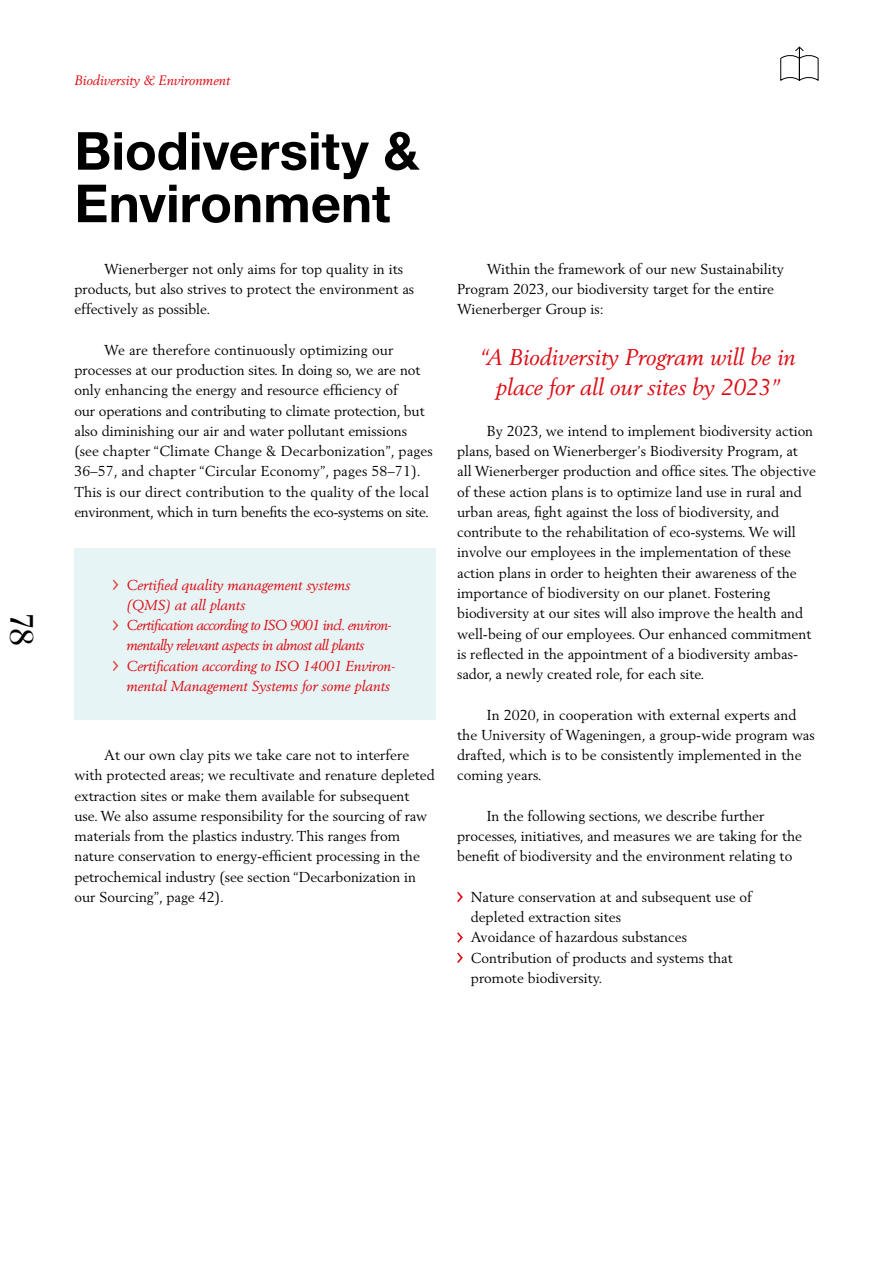
<style>
.page{position:relative;width:893px;height:1263px;background:#fff}
.page>*{position:absolute;margin:0;border:0;box-sizing:border-box;transform-origin:0 0}
.t1{font:700 52.5px/52.5px "Helvetica Neue LT Std";color:#000}
.t2{font:27.75px "Prata";color:#000}
.t3{font:italic 22.5px/30px "Berling LT";color:#dc0d15;text-align:center}
.t4{font:14.25px/20.2px "Berling LT";color:#000}
.t5{font:italic 14.25px/20.2px "Berling LT";letter-spacing:-.01em;color:#dc0d15}
.t6{font:italic 13.5px "Berling LT";color:#dc0d15}
</style>
<div class="page">
<svg style="left:457px;top:892px;width:6px;height:10px"></svg>
<svg style="left:457px;top:932px;width:6px;height:11px"></svg>
<svg style="left:457px;top:952px;width:6px;height:11px"></svg>
<div style="left:74px;top:548px;width:362px;height:172px;background:#e7f4f5"></div>
<svg style="left:113px;top:580px;width:5px;height:10px"></svg>
<svg style="left:113px;top:620px;width:5px;height:11px"></svg>
<svg style="left:113px;top:661px;width:5px;height:10px"></svg>
<svg style="left:780px;top:46px;width:39px;height:35px"></svg>
<h2 class="t2" style="left:44px;top:614px;width:33px;rotate:90deg">78</h2>
<p class="t6" style="left:74px;top:72px;width:157px">Biodiversity &amp; Environment</p>
<h1 class="t1" style="left:74px;top:124px;width:346px">Biodiversity &amp;<br>Environment</h1>
<p class="t4" style="left:74px;top:259px;width:341px;text-indent:30px">Wienerberger not only aims for top quality in its products, but also strives to protect the environment as effectively as possible.</p>
<p class="t4" style="left:74px;top:340px;width:360px;text-indent:30px">We are therefore continuously optimizing our processes at our production sites. In doing so, we are not only enhancing the energy and resource efficiency of<br>our operations and contributing to climate protection, but also diminishing our air and water pollutant emissions (see chapter “Climate Change &amp; Decarbonization”, pages 36–57, and chapter “Circular Economy”, pages 58–71).<br>This is our direct contribution to the quality of the local environment, which in turn benefits the eco-systems on site.</p>
<p class="t5" style="left:126px;top:574px;width:270px">Certified quality management systems (QMS) at all plants<br>Certification according to ISO 9001 incl. environ&shy;mentally relevant aspects in almost all plants Certification according to ISO 14001 Environ&shy;mental Management Systems for some plants</p>
<p class="t4" style="left:74px;top:745px;width:362px;text-indent:30px">At our own clay pits we take care not to interfere with protected areas; we recultivate and renature depleted extraction sites or make them available for subsequent use. We also assume responsibility for the sourcing of raw materials from the plastics industry. This ranges from nature conservation to energy-efficient processing in the petrochemical industry (see section “Decarbonization in our Sourcing”, page 42).</p>
<p class="t4" style="left:457px;top:259px;width:328px;text-indent:30px">Within the framework of our new Sustainability<br>Program 2023, our biodiversity target for the entire<br>Wienerberger Group is:</p>
<h3 class="t3" style="left:480px;top:342px;width:317px">“A Biodiversity Program will be in place for all our sites by 2023”</h3>
<p class="t4" style="left:457px;top:421px;width:360px;text-indent:30px">By 2023, we intend to implement biodiversity action plans, based on Wienerberger’s Biodiversity Program, at<br>all Wienerberger production and office sites. The objective of these action plans is to optimize land use in rural and urban areas, fight against the loss of biodiversity, and contribute to the rehabilitation of eco-systems. We will involve our employees in the implementation of these action plans in order to heighten their awareness of the importance of biodiversity on our planet. Fostering biodiversity at our sites will also improve the health and well-being of our employees. Our enhanced commitment is reflected in the appointment of a biodiversity ambas&shy;sador, a newly created role, for each site.</p>
<p class="t4" style="left:457px;top:704px;width:359px;text-indent:30px">In 2020, in cooperation with external experts and the University of Wageningen, a group-wide program was drafted, which is to be consistently implemented in the coming years.</p>
<p class="t4" style="left:457px;top:805px;width:346px;text-indent:30px">In the following sections, we describe further processes, initiatives, and measures we are taking for the benefit of biodiversity and the environment relating to</p>
<p class="t4" style="left:471px;top:886px;width:283px">Nature conservation at and subsequent use of depleted extraction sites<br>Avoidance of hazardous substances Contribution of products and systems that promote biodiversity.</p>
</div>
